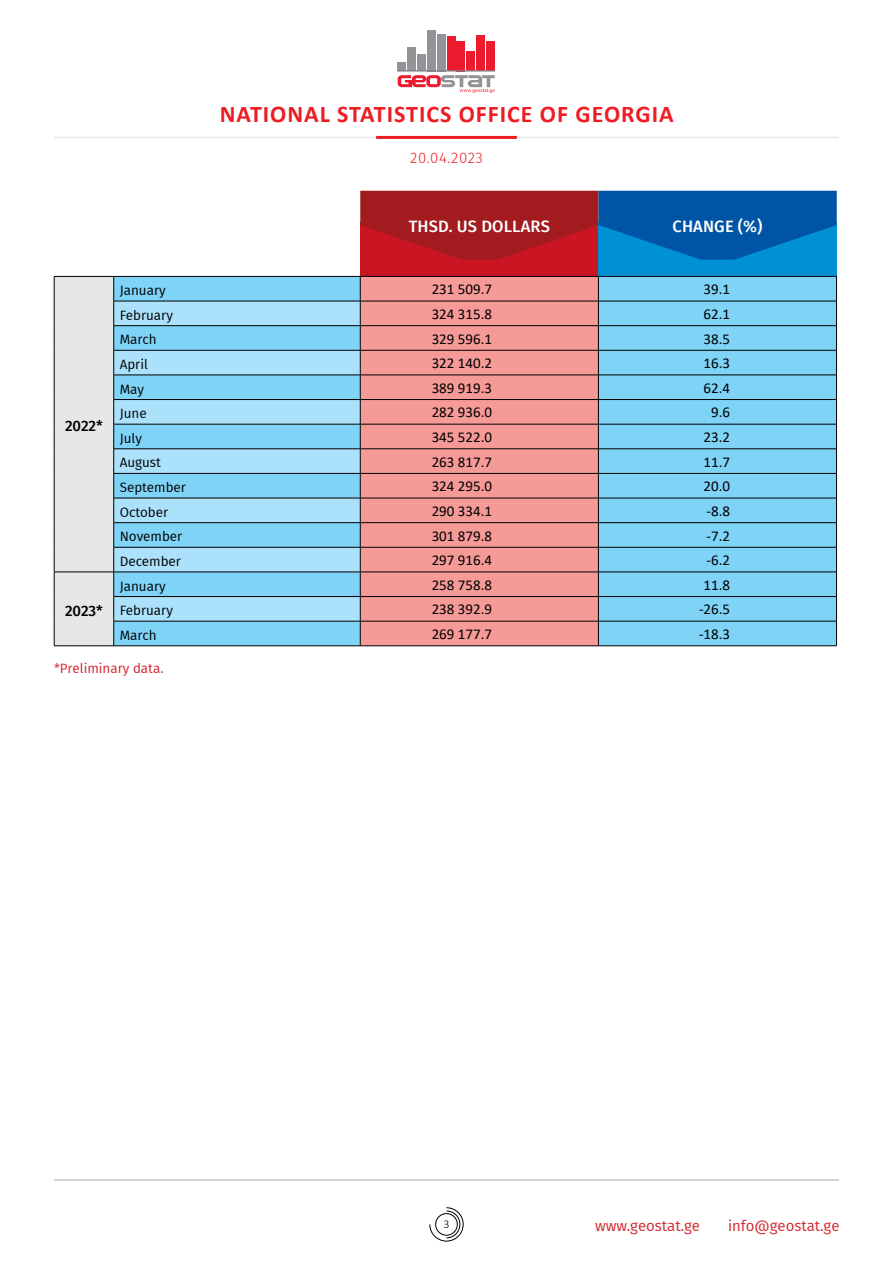
<style>
.page{position:relative;width:893px;height:1263px;background:#fff}
.page>*{position:absolute;margin:0;border:0;box-sizing:border-box;transform-origin:0 0}
.t1{font:700 24px "Calibri";letter-spacing:.04em;color:#ed1d24}
.t2{font:500 16.5px "Fira GO";letter-spacing:.01em;color:#fff}
.t3{font:15px "Calibri";color:#000}
.t4{font:15px "Fira GO";color:#d2232a}
.t5{font:300 15px "Fira GO";letter-spacing:.04em;color:#ed1d24}
.t6{font:500 15px "Fira GO";letter-spacing:-.005em;color:#000}
.t7{font:13.5px "Fira GO";color:#000}
.t8{font:13.5px "Fira GO";color:#d2232a}
.t9{font:300 12px "Calibri";color:#000}
</style>
<div class="page">
<svg style="left:429px;top:1207px;width:35px;height:34px"></svg>
<hr style="left:54px;top:1179px;width:785px;height:1px;background:#a7a9ac">
<hr style="left:54px;top:137px;width:785px;height:1px;background:#e6e7e8">
<hr style="left:376px;top:136px;width:141px;height:3px;background:#ed1d24">
<div style="left:398px;top:62px;width:8px;height:9px;background:#929497"></div>
<div style="left:407px;top:47px;width:9px;height:24px;background:#929497"></div>
<div style="left:417px;top:55px;width:9px;height:16px;background:#929497"></div>
<div style="left:427px;top:30px;width:9px;height:41px;background:#929497"></div>
<div style="left:437px;top:34px;width:9px;height:37px;background:#929497"></div>
<div style="left:447px;top:36px;width:8px;height:35px;background:#ec1b2e"></div>
<div style="left:457px;top:41px;width:8px;height:30px;background:#ec1b2e"></div>
<div style="left:466px;top:51px;width:9px;height:20px;background:#ec1b2e"></div>
<div style="left:476px;top:36px;width:9px;height:35px;background:#ec1b2e"></div>
<div style="left:486px;top:42px;width:9px;height:29px;background:#ec1b2e"></div>
<hr style="left:398px;top:70px;width:97px;height:2px;background:#808184">
<svg style="left:398px;top:75px;width:97px;height:18px"></svg>
<div style="left:360px;top:222px;width:238px;height:55px;background:#ca1622"></div>
<div style="left:598px;top:222px;width:239px;height:55px;background:#0091d4"></div>
<svg style="left:360px;top:191px;width:477px;height:69px"></svg>
<div style="left:54px;top:276px;width:60px;height:296px;background:#e6e8e8"></div>
<div style="left:114px;top:277px;width:246px;height:368px;background:#7ed3f7"></div>
<div style="left:361px;top:277px;width:237px;height:368px;background:#f69a97"></div>
<div style="left:599px;top:277px;width:237px;height:368px;background:#7ed3f7"></div>
<svg style="left:114px;top:302px;width:246px;height:319px;background:#93d6f4"></svg>
<div style="left:54px;top:572px;width:60px;height:74px;background:#e6e8e8"></div>
<hr style="left:360px;top:276px;width:238px;height:1px;background:#000">
<hr style="left:114px;top:301px;width:246px;height:1px;background:#000">
<hr style="left:360px;top:301px;width:238px;height:1px;background:#000">
<hr style="left:114px;top:325px;width:246px;height:1px;background:#000">
<hr style="left:360px;top:325px;width:238px;height:1px;background:#000">
<hr style="left:114px;top:350px;width:246px;height:1px;background:#000">
<hr style="left:360px;top:350px;width:238px;height:1px;background:#000">
<hr style="left:114px;top:375px;width:246px;height:1px;background:#000">
<hr style="left:360px;top:375px;width:238px;height:1px;background:#000">
<hr style="left:114px;top:399px;width:246px;height:1px;background:#000">
<hr style="left:360px;top:399px;width:238px;height:1px;background:#000">
<hr style="left:114px;top:424px;width:246px;height:1px;background:#000">
<hr style="left:360px;top:424px;width:238px;height:1px;background:#000">
<hr style="left:114px;top:448px;width:246px;height:1px;background:#000">
<hr style="left:360px;top:448px;width:238px;height:1px;background:#000">
<hr style="left:114px;top:473px;width:246px;height:1px;background:#000">
<hr style="left:360px;top:473px;width:238px;height:1px;background:#000">
<hr style="left:114px;top:498px;width:246px;height:1px;background:#000">
<hr style="left:360px;top:498px;width:238px;height:1px;background:#000">
<hr style="left:114px;top:522px;width:246px;height:1px;background:#000">
<hr style="left:360px;top:522px;width:238px;height:1px;background:#000">
<hr style="left:114px;top:547px;width:246px;height:1px;background:#000">
<hr style="left:360px;top:547px;width:238px;height:1px;background:#000">
<hr style="left:114px;top:572px;width:246px;height:1px;background:#000">
<hr style="left:360px;top:572px;width:238px;height:1px;background:#000">
<hr style="left:114px;top:596px;width:246px;height:1px;background:#000">
<hr style="left:360px;top:596px;width:238px;height:1px;background:#000">
<hr style="left:114px;top:621px;width:246px;height:1px;background:#000">
<hr style="left:360px;top:621px;width:238px;height:1px;background:#000">
<svg style="left:360px;top:277px;width:1px;height:368px"></svg>
<hr style="left:114px;top:645px;width:246px;height:1px;background:#000">
<hr style="left:360px;top:645px;width:238px;height:1px;background:#000">
<hr style="left:598px;top:276px;width:239px;height:1px;background:#000">
<hr style="left:598px;top:301px;width:239px;height:1px;background:#000">
<hr style="left:598px;top:325px;width:239px;height:1px;background:#000">
<hr style="left:598px;top:350px;width:239px;height:1px;background:#000">
<hr style="left:598px;top:375px;width:239px;height:1px;background:#000">
<hr style="left:598px;top:399px;width:239px;height:1px;background:#000">
<hr style="left:598px;top:424px;width:239px;height:1px;background:#000">
<hr style="left:598px;top:448px;width:239px;height:1px;background:#000">
<hr style="left:598px;top:473px;width:239px;height:1px;background:#000">
<hr style="left:598px;top:498px;width:239px;height:1px;background:#000">
<hr style="left:598px;top:522px;width:239px;height:1px;background:#000">
<hr style="left:598px;top:547px;width:239px;height:1px;background:#000">
<hr style="left:598px;top:572px;width:239px;height:1px;background:#000">
<hr style="left:598px;top:596px;width:239px;height:1px;background:#000">
<hr style="left:598px;top:621px;width:239px;height:1px;background:#000">
<svg style="left:598px;top:277px;width:1px;height:368px"></svg>
<svg style="left:836px;top:277px;width:1px;height:368px"></svg>
<hr style="left:598px;top:645px;width:239px;height:1px;background:#000">
<hr style="left:54px;top:276px;width:60px;height:1px;background:#000">
<hr style="left:114px;top:276px;width:246px;height:1px;background:#000">
<hr style="left:54px;top:572px;width:60px;height:1px;background:#000">
<svg style="left:54px;top:277px;width:1px;height:368px"></svg>
<svg style="left:113px;top:277px;width:1px;height:368px"></svg>
<hr style="left:54px;top:645px;width:60px;height:1px;background:#000">
<h1 class="t1" style="left:220px;top:97px;width:455px">NATIONAL STATISTICS OFFICE OF GEORGIA</h1>
<p class="t5" style="left:410px;top:149px;width:74px">20.04.2023</p>
<p class="t2" style="left:409px;top:217px;width:143px">THSD. US DOLLARS</p>
<p class="t2" style="left:672px;top:217px;width:92px">CHANGE (%)</p>
<p class="t6" style="left:65px;top:417px;width:39px">2022*</p>
<p class="t7" style="left:120px;top:282px;width:47px">January</p>
<p class="t3" style="left:432px;top:279px;width:62px">231 509.7</p>
<p class="t3" style="left:704px;top:279px;width:28px">39.1</p>
<p class="t7" style="left:120px;top:307px;width:55px">February</p>
<p class="t3" style="left:432px;top:304px;width:62px">324 315.8</p>
<p class="t3" style="left:704px;top:304px;width:28px">62.1</p>
<p class="t7" style="left:120px;top:332px;width:38px">March</p>
<p class="t3" style="left:432px;top:328px;width:62px">329 596.1</p>
<p class="t3" style="left:704px;top:328px;width:28px">38.5</p>
<p class="t7" style="left:120px;top:356px;width:30px">April</p>
<p class="t3" style="left:432px;top:353px;width:62px">322 140.2</p>
<p class="t3" style="left:704px;top:353px;width:28px">16.3</p>
<p class="t7" style="left:120px;top:381px;width:26px">May</p>
<p class="t3" style="left:432px;top:377px;width:62px">389 919.3</p>
<p class="t3" style="left:704px;top:377px;width:28px">62.4</p>
<p class="t7" style="left:120px;top:406px;width:28px">June</p>
<p class="t3" style="left:432px;top:402px;width:62px">282 936.0</p>
<p class="t3" style="left:711px;top:402px;width:20px">9.6</p>
<p class="t7" style="left:120px;top:430px;width:24px">July</p>
<p class="t3" style="left:432px;top:427px;width:62px">345 522.0</p>
<p class="t3" style="left:704px;top:427px;width:28px">23.2</p>
<p class="t7" style="left:120px;top:455px;width:43px">August</p>
<p class="t3" style="left:432px;top:451px;width:62px">263 817.7</p>
<p class="t3" style="left:704px;top:451px;width:28px">11.7</p>
<p class="t7" style="left:120px;top:479px;width:68px">September</p>
<p class="t3" style="left:432px;top:476px;width:62px">324 295.0</p>
<p class="t3" style="left:704px;top:476px;width:28px">20.0</p>
<p class="t7" style="left:120px;top:504px;width:50px">October</p>
<p class="t3" style="left:432px;top:501px;width:62px">290 334.1</p>
<p class="t3" style="left:707px;top:501px;width:25px">-8.8</p>
<p class="t7" style="left:120px;top:529px;width:64px">November</p>
<p class="t3" style="left:432px;top:525px;width:62px">301 879.8</p>
<p class="t3" style="left:707px;top:525px;width:25px">-7.2</p>
<p class="t7" style="left:120px;top:553px;width:63px">December</p>
<p class="t3" style="left:432px;top:550px;width:62px">297 916.4</p>
<p class="t3" style="left:707px;top:550px;width:25px">-6.2</p>
<p class="t7" style="left:120px;top:578px;width:47px">January</p>
<p class="t3" style="left:432px;top:574px;width:62px">258 758.8</p>
<p class="t3" style="left:704px;top:574px;width:28px">11.8</p>
<p class="t7" style="left:120px;top:603px;width:55px">February</p>
<p class="t3" style="left:432px;top:599px;width:62px">238 392.9</p>
<p class="t3" style="left:699px;top:599px;width:33px">-26.5</p>
<p class="t7" style="left:120px;top:627px;width:38px">March</p>
<p class="t3" style="left:432px;top:624px;width:62px">269 177.7</p>
<p class="t3" style="left:699px;top:624px;width:33px">-18.3</p>
<p class="t8" style="left:54px;top:660px;width:111px">*Preliminary data.</p>
<p class="t6" style="left:65px;top:602px;width:39px">2023*</p>
<p class="t9" style="left:443px;top:1217px;width:8px">3</p>
<p class="t4" style="left:595px;top:1217px;width:106px">www.geostat.ge</p>
<p class="t4" style="left:728px;top:1217px;width:113px">info@geostat.ge</p>
</div>
